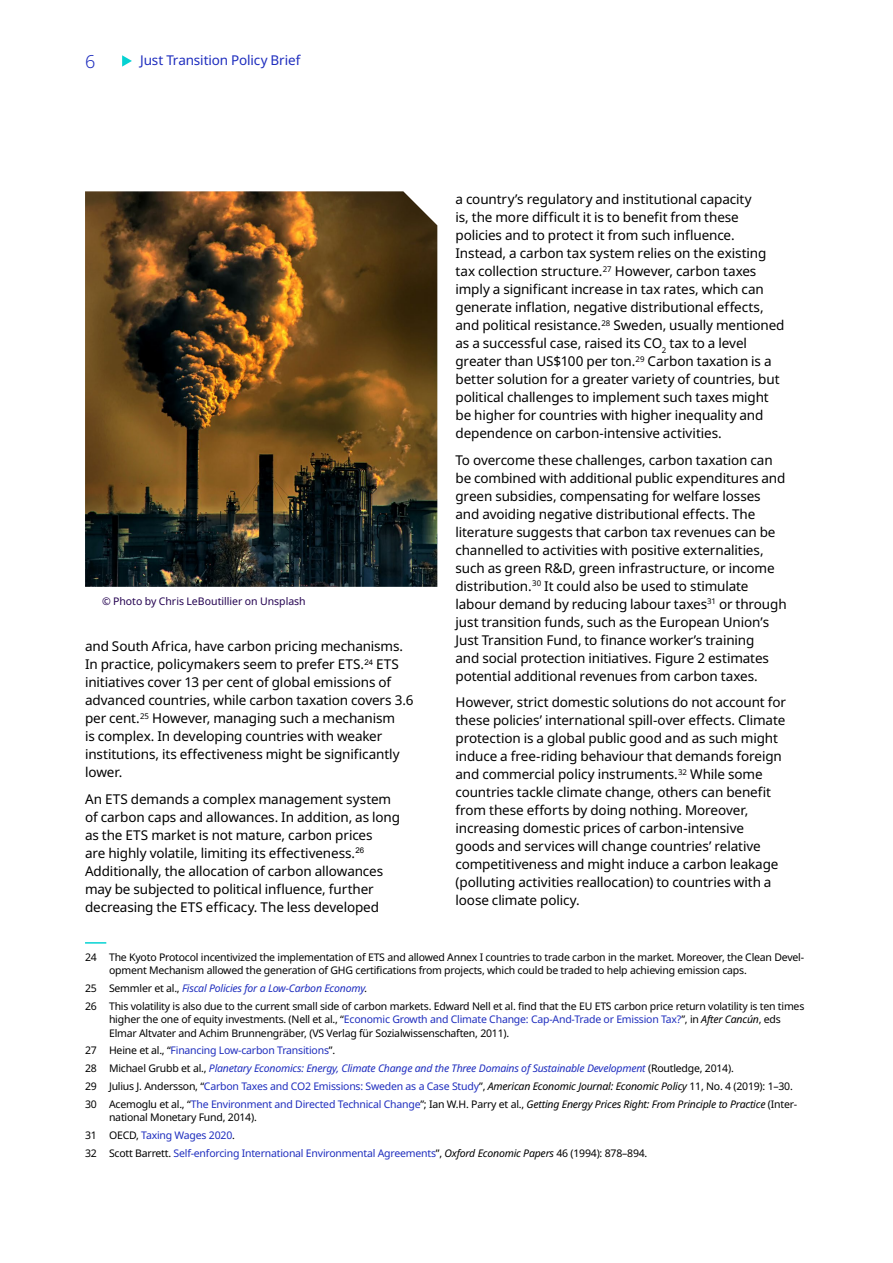
<style>
.page{position:relative;width:893px;height:1263px;background:#fff}
.page>*{position:absolute;margin:0;border:0;box-sizing:border-box;transform-origin:0 0}
.t1{font:300 18px "Noto Sans";color:#1e2dbe}
.Body{font:13.5px/18px "Noto Sans";letter-spacing:-.01em;color:#000}
.t2{font:13.5px "Noto Sans";letter-spacing:-.01em;color:#1e2dbe}
.Briefing_A4-_footnot{font:10.5px/13.5px "Noto Sans";letter-spacing:-.02em;color:#000}
.Briefing_A4-_footnot-2{font:10.5px "Noto Sans";letter-spacing:-.02em;color:#1e2dbe}
.Briefing_A4-_footnot-3{font:italic 10.5px "Noto Sans";letter-spacing:-.02em;color:#1e2dbe}
.Briefing_A4-Caption{font:10.5px "Noto Sans";color:#230050}
.s1{font-style:normal;color:#000}
.s2{color:#000}
.s3{color:#1e2dbe}
.s4{font-style:italic}
.s5{font-style:italic;color:#000}
</style>
<div class="page">
<hr style="left:85px;top:942px;width:21px;height:2px;background:#05d2d2">
<img style="left:85px;top:191px;width:352px;height:396px">
<svg style="left:122px;top:55px;width:10px;height:12px"></svg>
<h1 class="t1" style="left:85px;top:49px;width:12px">6</h1>
<p class="t2" style="left:140px;top:51px;width:162px">Just Transition Policy Brief</p>
<p class="Body" style="left:455px;top:191px;width:331px">a country’s regulatory and institutional capacity<br>is, the more difficult it is to benefit from these policies and to protect it from such influence.<br>Instead, a carbon tax system relies on the existing tax collection structure.<sup>27</sup> However, carbon taxes imply a significant increase in tax rates, which can generate inflation, negative distributional effects, and political resistance.<sup>28</sup> Sweden, usually mentioned as a successful case, raised its CO<sub>2</sub> tax to a level greater than US$100 per ton.<sup>29</sup> Carbon taxation is a better solution for a greater variety of countries, but political challenges to implement such taxes might be higher for countries with higher inequality and dependence on carbon-intensive activities.</p>
<p class="Body" style="left:455px;top:451px;width:333px">To overcome these challenges, carbon taxation can be combined with additional public expenditures and green subsidies, compensating for welfare losses and avoiding negative distributional effects. The literature suggests that carbon tax revenues can be channelled to activities with positive externalities, such as green R&amp;D, green infrastructure, or income distribution.<sup>30</sup> It could also be used to stimulate labour demand by reducing labour taxes<sup>31</sup> or through just transition funds, such as the European Union’s Just Transition Fund, to finance worker’s training<br>and social protection initiatives. Figure 2 estimates potential additional revenues from carbon taxes.</p>
<p class="Body" style="left:455px;top:694px;width:332px">However, strict domestic solutions do not account for these policies’ international spill-over effects. Climate protection is a global public good and as such might induce a free-riding behaviour that demands foreign and commercial policy instruments.<sup>32</sup> While some countries tackle climate change, others can benefit from these efforts by doing nothing. Moreover, increasing domestic prices of carbon-intensive goods and services will change countries’ relative competitiveness and might induce a carbon leakage (polluting activities reallocation) to countries with a loose climate policy.</p>
<p class="Briefing_A4-Caption" style="left:102px;top:594px;width:205px">© Photo by Chris LeBoutillier on Unsplash</p>
<p class="Body" style="left:85px;top:638px;width:330px">and South Africa, have carbon pricing mechanisms.<br>In practice, policymakers seem to prefer ETS.<sup>24</sup> ETS initiatives cover 13 per cent of global emissions of advanced countries, while carbon taxation covers 3.6 per cent.<sup>25</sup> However, managing such a mechanism<br>is complex. In developing countries with weaker institutions, its effectiveness might be significantly lower.</p>
<p class="Body" style="left:85px;top:790px;width:317px">An ETS demands a complex management system of carbon caps and allowances. In addition, as long as the ETS market is not mature, carbon prices<br>are highly volatile, limiting its effectiveness.<sup>26<br></sup>Additionally, the allocation of carbon allowances may be subjected to political influence, further decreasing the ETS efficacy. The less developed</p>
<p class="Briefing_A4-_footnot" style="left:109px;top:950px;width:696px;text-indent:-24px">24 The Kyoto Protocol incentivized the implementation of ETS and allowed Annex I countries to trade carbon in the market. Moreover, the Clean Devel&shy;opment Mechanism allowed the generation of GHG certifications from projects, which could be traded to help achieving emission caps.</p>
<p class="Briefing_A4-_footnot-3" style="left:85px;top:980px;width:284px"><span class="s1">25 Semmler et al.,</span> Fiscal Policies for a Low-Carbon Economy<span class="s2">.</span></p>
<p class="Briefing_A4-_footnot" style="left:109px;top:999px;width:697px;text-indent:-24px">26 This volatility is also due to the current small side of carbon markets. Edward Nell et al. find that the EU ETS carbon price return volatility is ten times higher the one of equity investments. (Nell et al., “<span class="s3">Economic Growth and Climate Change: Cap-And-Trade or Emission Tax?</span>”, in <span class="s4">After Cancún</span>, eds<br>Elmar Altvater and Achim Brunnengräber, (VS Verlag für Sozialwissenschaften, 2011).</p>
<p class="Briefing_A4-_footnot-2" style="left:85px;top:1043px;width:252px"><span class="s2">27 Heine et al., “</span>Financing Low-carbon Transitions<span class="s2">”.</span></p>
<p class="Briefing_A4-_footnot-3" style="left:85px;top:1061px;width:650px"><span class="s1">28 Michael Grubb et al.,</span> Planetary Economics: Energy, Climate Change and the Three Domains of Sustainable Development <span class="s1">(Routledge, 2014).</span></p>
<p class="Briefing_A4-_footnot-2" style="left:85px;top:1079px;width:709px"><span class="s2">29 Julius J. Andersson, “</span>Carbon Taxes and CO2 Emissions: Sweden as a Case Study<span class="s2">”,</span> <span class="s5">American Economic Journal: Economic Policy</span> <span class="s2">11, No. 4 (2019): 1–30.</span></p>
<p class="Briefing_A4-_footnot" style="left:109px;top:1097px;width:690px;text-indent:-24px">30 Acemoglu et al., “<span class="s3">The Environment and Directed Technical Change</span>”; Ian W.H. Parry et al., <span class="s4">Getting Energy Prices Right: From Principle to Practice</span> (Inter&shy;national Monetary Fund, 2014).</p>
<p class="Briefing_A4-_footnot-2" style="left:85px;top:1128px;width:151px"><span class="s2">31 OECD,</span> Taxing Wages 2020<span class="s2">.</span></p>
<p class="Briefing_A4-_footnot-2" style="left:85px;top:1145px;width:564px"><span class="s2">32 Scott Barrett.</span> Self-enforcing International Environmental Agreements<span class="s2">”,</span> <span class="s5">Oxford Economic Papers</span> <span class="s2">46 (1994): 878–894.</span></p>
</div>
